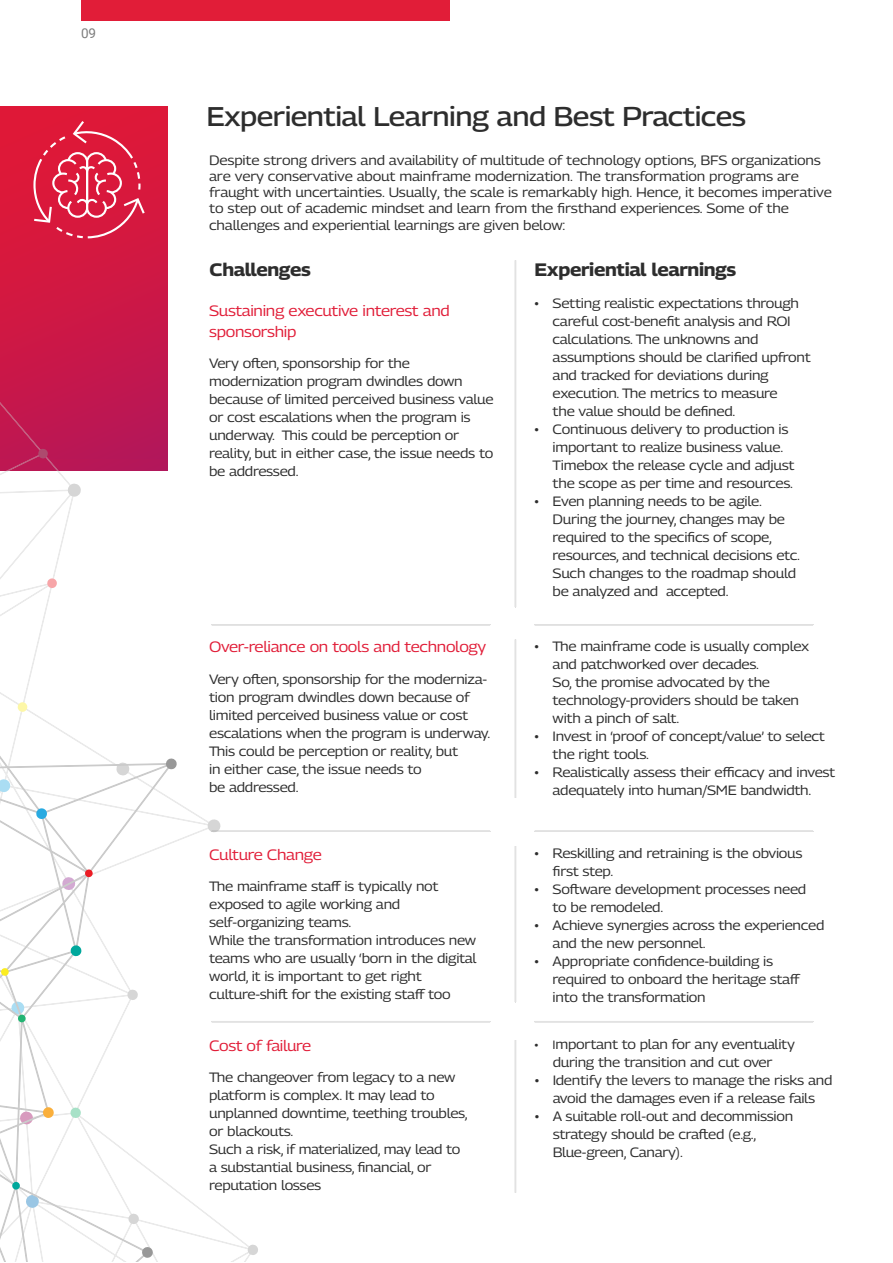
<style>
.page{position:relative;width:893px;height:1263px;background:#fff}
.page>*{position:absolute;margin:0;border:0;box-sizing:border-box;transform-origin:0 0}
.t1{font:500 27px "Georama Semi Expanded";letter-spacing:-.02em;color:#2d2d2d}
.t2{font:700 18px "Georama Semi Expanded";letter-spacing:-.02em;color:#2d2d2d}
.t3{font:15px/21px "Georama Semi Expanded";letter-spacing:-.02em;color:#e11d38}
.t4{font:13.5px/18px "Georama Semi Expanded";letter-spacing:-.02em;color:#2d2d2d}
.t5{font:13.5px "Roboto";color:#7c7c7c}
.s1{font-size:12px}
</style>
<div class="page">
<div style="left:0;top:106px;width:167px;height:353px;background:#d5183f"></div>
<div style="left:81px;top:0;width:368px;height:20px;background:#e11d38"></div>
<hr style="left:514px;top:260px;width:2px;height:347px;background:#e2e2e2">
<hr style="left:514px;top:639px;width:2px;height:159px;background:#e2e2e2">
<hr style="left:212px;top:624px;width:278px;height:2px;background:#e2e2e2">
<hr style="left:535px;top:624px;width:278px;height:2px;background:#e2e2e2">
<hr style="left:212px;top:830px;width:278px;height:2px;background:#e2e2e2">
<hr style="left:514px;top:846px;width:2px;height:156px;background:#e2e2e2">
<hr style="left:535px;top:830px;width:278px;height:2px;background:#e2e2e2">
<hr style="left:514px;top:1040px;width:2px;height:153px;background:#e2e2e2">
<hr style="left:212px;top:1021px;width:278px;height:2px;background:#e2e2e2">
<hr style="left:535px;top:1021px;width:278px;height:2px;background:#e2e2e2">
<svg style="left:33px;top:121px;width:112px;height:118px"></svg>
<svg style="left:0;top:312px;width:258px;height:949px"></svg>
<svg style="left:36px;top:807px;width:12px;height:13px"></svg>
<svg style="left:165px;top:758px;width:12px;height:12px"></svg>
<svg style="left:42px;top:1107px;width:12px;height:11px"></svg>
<svg style="left:141px;top:1246px;width:12px;height:12px"></svg>
<svg style="left:70px;top:945px;width:12px;height:12px"></svg>
<svg style="left:11px;top:1001px;width:15px;height:22px"></svg>
<svg style="left:85px;top:869px;width:8px;height:8px"></svg>
<svg style="left:1px;top:968px;width:8px;height:8px"></svg>
<svg style="left:12px;top:1181px;width:27px;height:27px"></svg>
<p class="t5" style="left:81px;top:24px;width:17px">09</p>
<h1 class="t1" style="left:206px;top:97px;width:541px">Experiential Learning and Best Practices</h1>
<p class="t4" style="left:209px;top:152px;width:624px;line-height:16.2px">Despite strong drivers and availability of multitude of technology options, BFS organizations are very conservative about mainframe modernization. The transformation programs are fraught with uncertainties. Usually, the scale is remarkably high. Hence, it becomes imperative to step out of academic mindset and learn from the firsthand experiences. Some of the challenges and experiential learnings are given below:</p>
<h2 class="t2" style="left:210px;top:256px;width:103px">Challenges</h2>
<h2 class="t2" style="left:535px;top:256px;width:203px">Experiential learnings</h2>
<p class="t3" style="left:209px;top:300px;width:242px">Sustaining executive interest and sponsorship</p>
<p class="t4" style="left:209px;top:354px;width:286px">Very often, sponsorship for the modernization program dwindles down because of limited perceived business value or cost escalations when the program is underway. This could be perception or reality, but in either case, the issue needs to be addressed.</p>
<p class="t3" style="left:209px;top:636px;width:279px">Over-reliance on tools and technology</p>
<p class="t4" style="left:209px;top:670px;width:283px">Very often, sponsorship for the moderniza&shy;tion program dwindles down because of limited perceived business value or cost escalations when the program is underway.<br>This could be perception or reality, but<br>in either case, the issue needs to<br>be addressed.</p>
<p class="t3" style="left:209px;top:844px;width:114px">Culture Change</p>
<p class="t4" style="left:209px;top:877px;width:269px">The mainframe staff is typically not exposed to agile working and self-organizing teams.<br>While the transformation introduces new teams who are usually ‘born in the digital world, it is important to get right culture-shift for the existing staff too</p>
<p class="t3" style="left:209px;top:1034px;width:104px">Cost of failure</p>
<p class="t4" style="left:209px;top:1068px;width:260px">The changeover from legacy to a new platform is complex. It may lead to unplanned downtime, teething troubles, or blackouts.<br>Such a risk, if materialized, may lead to a substantial business, financial, or reputation losses</p>
<p class="t4" style="left:553px;top:293px;width:260px;text-indent:-18px">• Setting realistic expectations through careful cost-benefit analysis and ROI calculations. The unknowns and assumptions should be clarified upfront and tracked for deviations during execution. The metrics to measure<br>the value should be defined.</p>
<p class="t4" style="left:553px;top:419px;width:243px;text-indent:-18px">• Continuous delivery to production is important to realize business value.<br>Timebox the release cycle and adjust the scope as per time and resources.</p>
<p class="t4" style="left:553px;top:491px;width:249px;text-indent:-18px">• Even planning needs to be agile.<br>During the journey, changes may be required to the specifics of scope, resources, and technical decisions etc.<br>Such changes to the roadmap should be analyzed and accepted.</p>
<p class="t4" style="left:553px;top:637px;width:258px;text-indent:-18px">• The mainframe code is usually complex and patchworked over decades.<br>So, the promise advocated by the technology-providers should be taken with a pinch of salt.</p>
<p class="t4" style="left:553px;top:727px;width:274px;text-indent:-18px">• Invest in ‘proof of concept/value’ to select the right tools.</p>
<p class="t4" style="left:535px;top:763px;width:302px;text-align:center">• Realistically assess their efficacy and invest adequately into human/SME bandwidth.</p>
<p class="t4" style="left:553px;top:844px;width:251px;text-indent:-18px">• Reskilling and retraining is the obvious first step.</p>
<p class="t4" style="left:553px;top:880px;width:255px;text-indent:-18px">• Software development processes need to be remodeled.</p>
<p class="t4" style="left:553px;top:916px;width:273px;text-indent:-18px">• Achieve synergies across the experienced and the new personnel.</p>
<p class="t4" style="left:553px;top:952px;width:249px;text-indent:-18px">• Appropriate confidence-building is required to onboard the heritage staff into the transformation</p>
<p class="t4" style="left:535px;top:1035px;width:262px;text-align:center"><span class="s1">• I</span>mportant to plan for any eventuality during the transition and cut over</p>
<p class="t4" style="left:535px;top:1071px;width:299px;text-align:center">• Identify the levers to manage the risks and avoid the damages even if a release fails</p>
<p class="t4" style="left:553px;top:1107px;width:242px;text-indent:-18px">• A suitable roll-out and decommission strategy should be crafted (e.g.,<br>Blue-green, Canary).</p>
</div>
